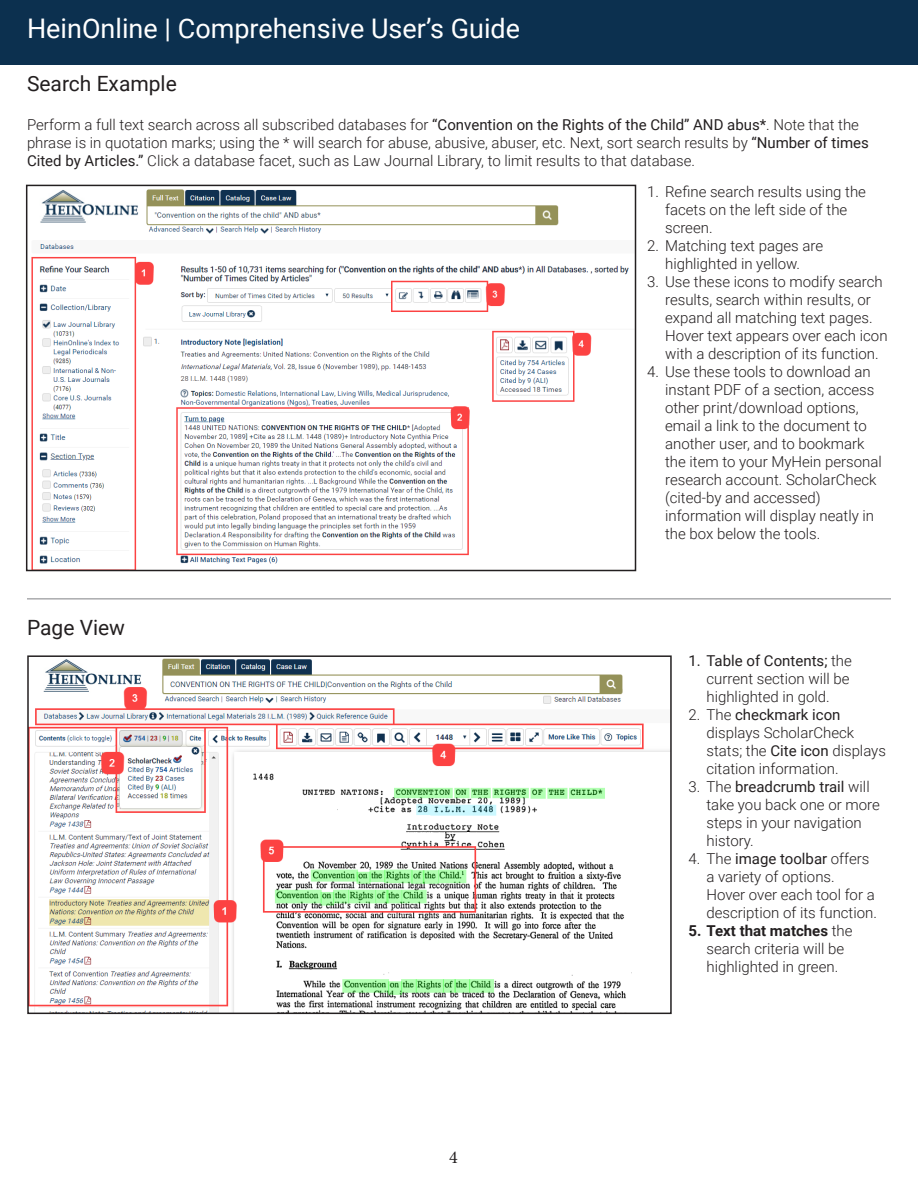
<style>
.page{position:relative;width:918px;height:1188px;background:#fff}
.page>*{position:absolute;margin:0;border:0;box-sizing:border-box;transform-origin:0 0}
.t1{font:27px "Roboto";color:#fff}
.body{font:21px "Roboto";color:#231f20}
.Heading__2{font:21px "Roboto";color:#231f20}
.t2{font:18px "Minion Pro";color:#231f20}
.body-2{font:300 15px/18px "Roboto";color:#231f20}
.s1{font-weight:400}
.s2{font-weight:700}
</style>
<div class="page">
<div style="left:0;top:0;width:918px;height:65px;background:#0c304f"></div>
<hr style="left:27px;top:598px;width:864px;height:1px;background:#808285">
<img style="left:30px;top:658px;width:639px;height:353px">
<div style="left:27px;top:655px;width:645px;height:359px;border:2px solid #231f20"></div>
<img style="left:31px;top:189px;width:598px;height:379px">
<div style="left:26px;top:185px;width:610px;height:386px;border:2px solid #231f20"></div>
<p class="t1" style="left:27px;top:10px;width:495px">HeinOnline | Comprehensive User’s Guide</p>
<p class="body" style="left:27px;top:69px;width:151px">Search Example</p>
<p class="body-2" style="left:27px;top:115px;width:843px">Perform a full text search across all subscribed databases for <span class="s1">“Convention on the Rights of the Child” AND abus*</span>. Note that the phrase is in quotation marks; using the * will search for abuse, abusive, abuser, etc. Next, sort search results by <span class="s1">“Number of times<br>Cited by Articles.”</span> Click a database facet, such as Law Journal Library, to limit results to that database.</p>
<p class="body-2" style="left:665px;top:182px;width:202px;text-indent:-18px">1. Refine search results using the facets on the left side of the screen.</p>
<p class="body-2" style="left:647px;top:236px;width:178px;text-align:center">2. Matching text pages are highlighted in yellow.</p>
<p class="body-2" style="left:665px;top:272px;width:224px;text-indent:-18px">3. Use these icons to modify search results, search within results, or expand all matching text pages.<br>Hover text appears over each icon with a description of its function.</p>
<p class="body-2" style="left:665px;top:362px;width:218px;text-indent:-18px">4. Use these tools to download an instant PDF of a section, access other print/download options, email a link to the document to another user, and to bookmark the item to your MyHein personal research account. ScholarCheck (cited-by and accessed) information will display neatly in the box below the tools.</p>
<p class="Heading__2" style="left:27px;top:613px;width:100px">Page View</p>
<p class="t2" style="left:449px;top:1145px;width:10px">4</p>
<p class="body-2" style="left:706px;top:652px;width:147px;text-indent:-18px"><span class="s1">1. Table of Contents;</span> the current section will be highlighted in gold.</p>
<p class="body-2" style="left:706px;top:706px;width:181px;text-indent:-18px">2. The <span class="s1">checkmark icon </span>displays ScholarCheck stats; the <span class="s1">Cite icon</span> displays citation information.</p>
<p class="body-2" style="left:706px;top:778px;width:175px;text-indent:-18px">3. The <span class="s1">breadcrumb trail</span> will take you back one or more steps in your navigation history.</p>
<p class="body-2" style="left:706px;top:850px;width:172px;text-indent:-18px">4. The <span class="s1">image toolbar</span> offers a variety of options.<br>Hover over each tool for a description of its function.</p>
<p class="body-2" style="left:706px;top:922px;width:148px;text-indent:-18px"><span class="s2">5. Text that matches</span> the search criteria will be highlighted in green.</p>
</div>
